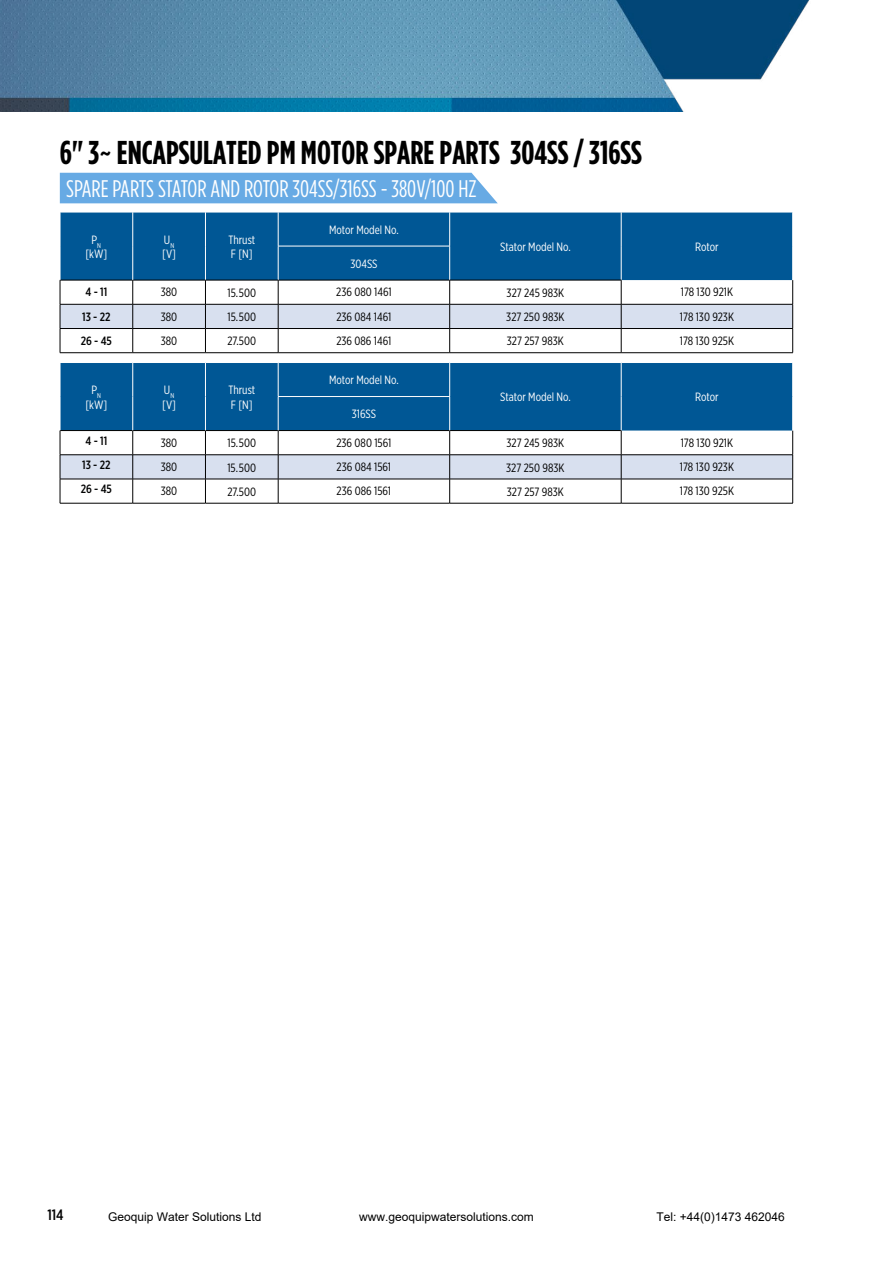
<style>
.page{position:relative;width:893px;height:1263px;background:#fff}
.page>*{position:absolute;margin:0;border:0;box-sizing:border-box;transform-origin:0 0}
.t1{font:700 33px "Gotham Condensed";color:#000}
.t2{font:24px "Gotham Condensed";color:#fff}
.t3{font:500 15px "Gotham X Narrow";color:#000}
.t4{font:12px "Gotham X Narrow";color:#000}
.t5{font:12px/14.4px "Gotham X Narrow";color:#fff}
.t6{font:12px "Arial";color:#000}
.t7{font:500 12px "Gotham X Narrow";color:#010202}
.t8{font:500 12px "Gotham X Narrow";color:#000}
</style>
<div class="page">
<img style="left:0;top:0;width:810px;height:111px">
<div style="left:60px;top:173px;width:438px;height:30px;background:#67aae4"></div>
<div style="left:61px;top:363px;width:731px;height:67px;background:#005795"></div>
<hr style="left:621px;top:503px;width:172px;height:1px;background:#000">
<hr style="left:60px;top:430px;width:73px;height:1px;background:#000">
<hr style="left:133px;top:430px;width:72px;height:1px;background:#000">
<hr style="left:278px;top:430px;width:172px;height:1px;background:#000">
<svg style="left:60px;top:431px;width:733px;height:72px"></svg>
<hr style="left:60px;top:503px;width:73px;height:1px;background:#000">
<hr style="left:133px;top:503px;width:72px;height:1px;background:#000">
<hr style="left:278px;top:503px;width:172px;height:1px;background:#000">
<hr style="left:205px;top:430px;width:73px;height:1px;background:#000">
<hr style="left:450px;top:430px;width:171px;height:1px;background:#000">
<hr style="left:205px;top:454px;width:73px;height:1px;background:#000">
<hr style="left:450px;top:454px;width:171px;height:1px;background:#000">
<hr style="left:205px;top:479px;width:73px;height:1px;background:#000">
<hr style="left:450px;top:479px;width:171px;height:1px;background:#000">
<hr style="left:205px;top:503px;width:73px;height:1px;background:#000">
<hr style="left:450px;top:503px;width:171px;height:1px;background:#000">
<hr style="left:132px;top:363px;width:1px;height:33px;background:#fff">
<hr style="left:205px;top:363px;width:1px;height:33px;background:#fff">
<hr style="left:132px;top:396px;width:1px;height:34px;background:#fff">
<hr style="left:205px;top:396px;width:1px;height:34px;background:#fff">
<hr style="left:278px;top:363px;width:1px;height:33px;background:#fff">
<hr style="left:449px;top:363px;width:1px;height:33px;background:#fff">
<hr style="left:621px;top:363px;width:1px;height:33px;background:#fff">
<hr style="left:621px;top:396px;width:1px;height:34px;background:#fff">
<hr style="left:278px;top:396px;width:172px;height:1px;background:#fff">
<hr style="left:278px;top:397px;width:1px;height:33px;background:#fff">
<hr style="left:449px;top:397px;width:1px;height:33px;background:#fff">
<div style="left:61px;top:213px;width:731px;height:67px;background:#005795"></div>
<hr style="left:621px;top:352px;width:172px;height:1px;background:#000">
<svg style="left:60px;top:280px;width:733px;height:72px"></svg>
<hr style="left:60px;top:352px;width:73px;height:1px;background:#000">
<hr style="left:133px;top:352px;width:72px;height:1px;background:#000">
<hr style="left:278px;top:352px;width:172px;height:1px;background:#000">
<hr style="left:132px;top:212px;width:1px;height:34px;background:#fff">
<hr style="left:205px;top:212px;width:1px;height:34px;background:#fff">
<hr style="left:278px;top:212px;width:1px;height:34px;background:#fff">
<hr style="left:449px;top:212px;width:1px;height:34px;background:#fff">
<hr style="left:621px;top:212px;width:1px;height:34px;background:#fff">
<hr style="left:132px;top:246px;width:1px;height:34px;background:#fff">
<hr style="left:205px;top:246px;width:1px;height:34px;background:#fff">
<hr style="left:278px;top:246px;width:1px;height:34px;background:#fff">
<hr style="left:449px;top:246px;width:1px;height:34px;background:#fff">
<hr style="left:621px;top:246px;width:1px;height:34px;background:#fff">
<hr style="left:205px;top:280px;width:73px;height:1px;background:#000">
<hr style="left:450px;top:280px;width:171px;height:1px;background:#000">
<hr style="left:205px;top:304px;width:73px;height:1px;background:#000">
<hr style="left:450px;top:304px;width:171px;height:1px;background:#000">
<hr style="left:205px;top:328px;width:73px;height:1px;background:#000">
<hr style="left:450px;top:328px;width:171px;height:1px;background:#000">
<hr style="left:205px;top:352px;width:73px;height:1px;background:#000">
<hr style="left:450px;top:352px;width:171px;height:1px;background:#000">
<hr style="left:278px;top:246px;width:172px;height:1px;background:#fff">
<h1 class="t1" style="left:60px;top:133px;width:584px">6" 3~ ENCAPSULATED PM MOTOR SPARE PARTS 304SS / 316SS</h1>
<h2 class="t2" style="left:66px;top:175px;width:412px">SPARE PARTS STATOR AND ROTOR 304SS/316SS - 380V/100 HZ</h2>
<p class="t5" style="left:85px;top:232px;width:24px;text-align:center">P<sub>N </sub>[kW]</p>
<p class="t5" style="left:162px;top:232px;width:15px">U<sub>N </sub>[V]</p>
<p class="t5" style="left:228px;top:232px;width:28px">Thrust<br>F [N]</p>
<p class="t5" style="left:329px;top:222px;width:71px">Motor Model No.</p>
<p class="t5" style="left:350px;top:256px;width:29px">304SS</p>
<p class="t5" style="left:500px;top:239px;width:72px">Stator Model No.</p>
<p class="t5" style="left:695px;top:239px;width:25px">Rotor</p>
<p class="t8" style="left:85px;top:285px;width:23px">4 - 11</p>
<p class="t4" style="left:161px;top:285px;width:18px">380</p>
<p class="t4" style="left:227px;top:286px;width:30px">15. 500</p>
<p class="t4" style="left:336px;top:285px;width:57px">236 080 1461</p>
<p class="t4" style="left:507px;top:286px;width:59px">327 245 983K</p>
<p class="t4" style="left:681px;top:285px;width:54px">178 130 921K</p>
<p class="t7" style="left:82px;top:309px;width:30px">13 - 22</p>
<p class="t4" style="left:161px;top:309px;width:18px">380</p>
<p class="t4" style="left:227px;top:310px;width:30px">15. 500</p>
<p class="t4" style="left:336px;top:309px;width:57px">236 084 1461</p>
<p class="t4" style="left:506px;top:310px;width:60px">327 250 983K</p>
<p class="t4" style="left:680px;top:309px;width:56px">178 130 923K</p>
<p class="t7" style="left:81px;top:333px;width:33px">26 - 45</p>
<p class="t4" style="left:161px;top:333px;width:18px">380</p>
<p class="t4" style="left:227px;top:334px;width:30px">27.500</p>
<p class="t4" style="left:336px;top:333px;width:56px">236 086 1461</p>
<p class="t4" style="left:507px;top:334px;width:58px">327 257 983K</p>
<p class="t4" style="left:680px;top:333px;width:56px">178 130 925K</p>
<p class="t5" style="left:85px;top:382px;width:24px;text-align:center">P<sub>N </sub>[kW]</p>
<p class="t5" style="left:162px;top:382px;width:15px">U<sub>N </sub>[V]</p>
<p class="t5" style="left:228px;top:382px;width:28px">Thrust<br>F [N]</p>
<p class="t5" style="left:329px;top:373px;width:71px">Motor Model No.</p>
<p class="t5" style="left:352px;top:407px;width:26px">316SS</p>
<p class="t5" style="left:500px;top:390px;width:72px">Stator Model No.</p>
<p class="t5" style="left:695px;top:390px;width:25px">Rotor</p>
<p class="t8" style="left:85px;top:433px;width:23px">4 - 11</p>
<p class="t4" style="left:161px;top:435px;width:18px">380</p>
<p class="t4" style="left:227px;top:436px;width:30px">15. 500</p>
<p class="t4" style="left:336px;top:435px;width:56px">236 080 1561</p>
<p class="t4" style="left:507px;top:436px;width:59px">327 245 983K</p>
<p class="t4" style="left:681px;top:435px;width:54px">178 130 921K</p>
<p class="t7" style="left:82px;top:458px;width:30px">13 - 22</p>
<p class="t4" style="left:161px;top:460px;width:18px">380</p>
<p class="t4" style="left:227px;top:460px;width:30px">15. 500</p>
<p class="t4" style="left:337px;top:460px;width:56px">236 084 1561</p>
<p class="t4" style="left:506px;top:460px;width:60px">327 250 983K</p>
<p class="t4" style="left:680px;top:460px;width:56px">178 130 923K</p>
<p class="t7" style="left:81px;top:482px;width:33px">26 - 45</p>
<p class="t4" style="left:161px;top:484px;width:18px">380</p>
<p class="t4" style="left:227px;top:484px;width:30px">27.500</p>
<p class="t4" style="left:337px;top:484px;width:56px">236 086 1561</p>
<p class="t4" style="left:507px;top:484px;width:58px">327 257 983K</p>
<p class="t4" style="left:680px;top:484px;width:56px">178 130 925K</p>
<p class="t3" style="left:47px;top:1205px;width:18px">114</p>
<p class="t6" style="left:108px;top:1209px;width:155px">Geoquip Water Solutions Ltd</p>
<p class="t6" style="left:359px;top:1209px;width:176px">www.geoquipwatersolutions.com</p>
<p class="t6" style="left:657px;top:1209px;width:130px">Tel: +44(0)1473 462046</p>
</div>
